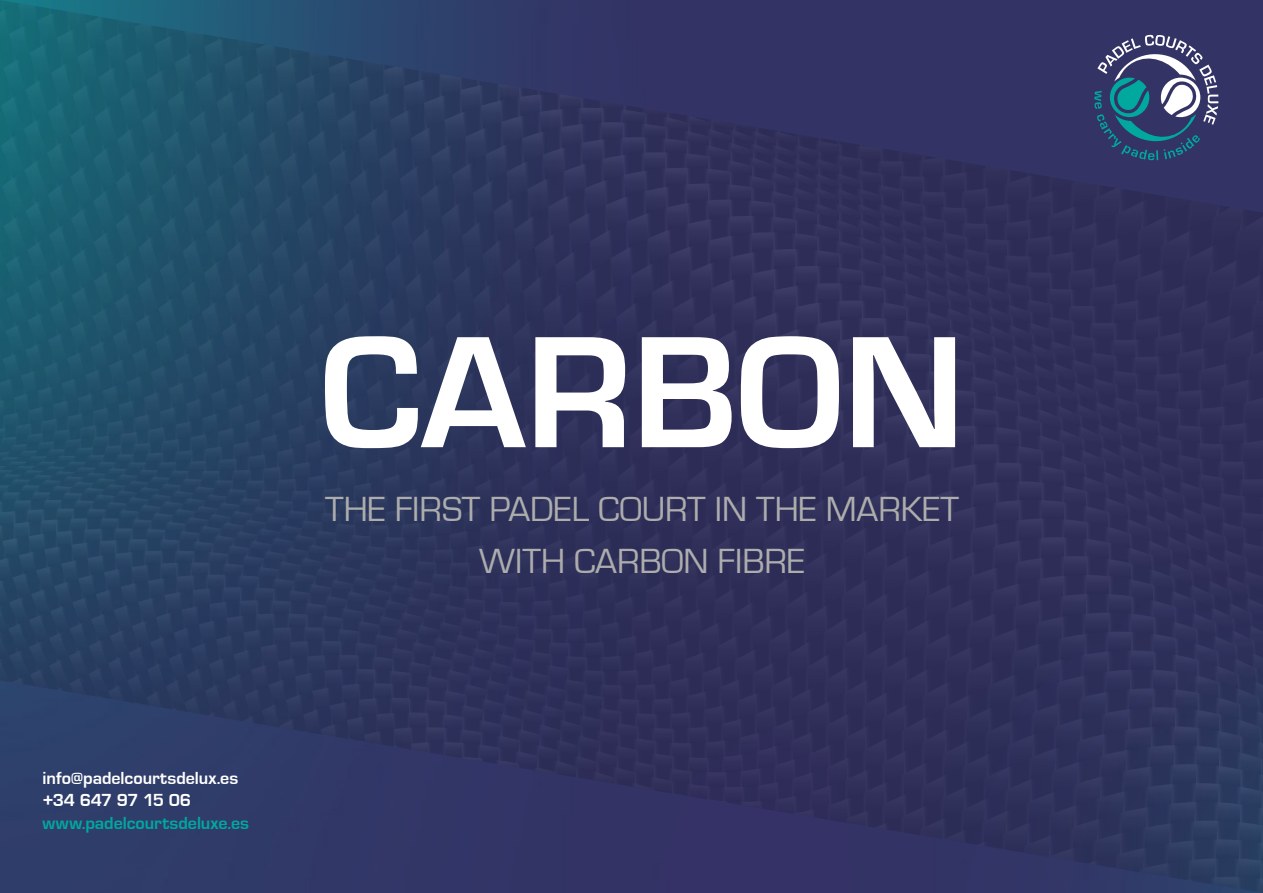
<style>
.page{position:relative;width:1263px;height:893px;background:#fff}
.page>*{position:absolute;margin:0;border:0;box-sizing:border-box;transform-origin:0 0}
.t1{font:700 165px "Eurostile Becker";color:#fff}
.t2{font:36px/52.5px "Eurostile Becker";color:#adadad;text-align:center}
.t3{font:700 18px "Eurostile Becker";letter-spacing:-.005em;color:#fff}
.t4{font:700 18px "Eurostile Becker";color:#00a89e}
.t5{font:700 18px "Eurostile Becker";letter-spacing:-.025em;color:#fff}
</style>
<div class="page">
<img style="left:0;top:0;width:1263px;height:893px">
<svg style="left:1094px;top:35px;width:124px;height:125px"></svg>
<p class="t1" style="left:319px;top:301px;width:647px">CARBON</p>
<p class="t2" style="left:325px;top:483px;width:635px">THE FIRST PADEL COURT IN THE MARKET<br>WITH CARBON FIBRE</p>
<p class="t3" style="left:43px;top:768px;width:197px">info@padelcourtsdelux.es</p>
<p class="t5" style="left:43px;top:790px;width:150px">+34 647 97 15 06</p>
<p class="t4" style="left:43px;top:813px;width:208px">www.padelcourtsdeluxe.es</p>
</div>
